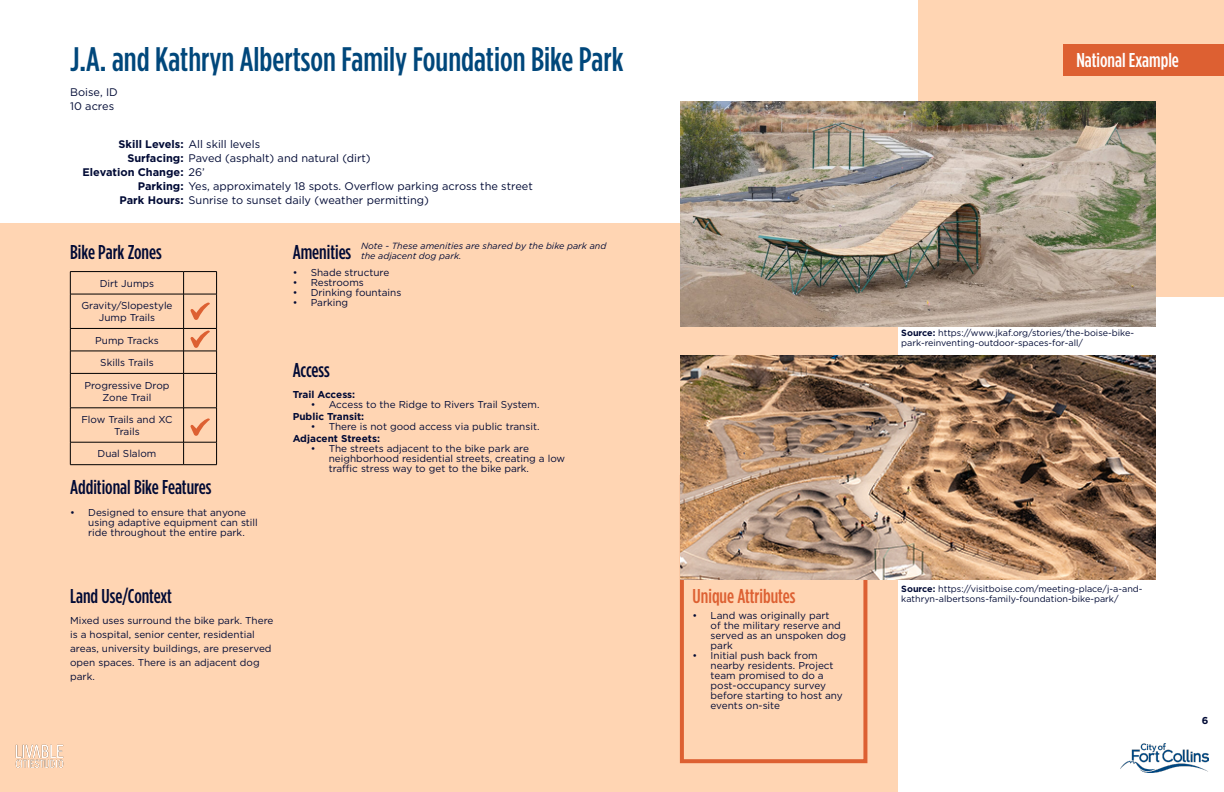
<style>
.page{position:relative;width:1224px;height:792px;background:#fff}
.page>*{position:absolute;margin:0;border:0;box-sizing:border-box;transform-origin:0 0}
.t1{font:500 34px "Gotham Condensed";color:#00477b}
.SubHeadings{font:500 20px "Gotham Condensed";color:#010a35}
.t2{font:500 20px "Gotham Condensed";color:#dd6032}
.t3{font:500 20px "Gotham Condensed";color:#fff}
.P_Spacing_Left{font:11px "Gotham";color:#010a35}
.P_Spacing_Left-2{font:700 11px "Gotham";color:#010a35}
.Paragraph_Spacing{font:11px "Gotham";color:#010a35}
.Regular_Paragraph{font:10px/10px "Gotham";color:#010a35}
.Table_Text{font:10px/12px "Gotham";color:#010a35;text-align:center}
.Regular_Paragraph-2{font:700 10px "Gotham";color:#010a35}
.Source{font:9px/10px "Gotham";color:#010a35}
.Paragraph_Spacing-2{font:italic 9px/10px "Gotham";color:#010a35}
.s1{font-weight:700}
.s2{font-weight:400}
</style>
<div class="page">
<div style="left:0;top:223px;width:897px;height:569px;background:#ffd5b3"></div>
<div style="left:918px;top:0;width:306px;height:297px;background:#ffd5b3"></div>
<div style="left:1063px;top:44px;width:161px;height:32px;background:#dd6032"></div>
<div style="left:680px;top:475px;width:187px;height:288px;border:4px solid #dd6032"></div>
<img style="left:680px;top:355px;width:476px;height:225px">
<hr style="left:70px;top:271px;width:114px;height:1px;background:#000">
<svg style="left:70px;top:272px;width:1px;height:22px"></svg>
<hr style="left:184px;top:271px;width:33px;height:1px;background:#000">
<svg style="left:183px;top:272px;width:1px;height:22px"></svg>
<svg style="left:216px;top:272px;width:1px;height:22px"></svg>
<hr style="left:70px;top:294px;width:114px;height:1px;background:#000">
<hr style="left:70px;top:294px;width:1px;height:34px;background:#000">
<hr style="left:184px;top:294px;width:33px;height:1px;background:#000">
<hr style="left:183px;top:294px;width:1px;height:34px;background:#000">
<hr style="left:216px;top:294px;width:1px;height:34px;background:#000">
<hr style="left:70px;top:328px;width:114px;height:1px;background:#000">
<hr style="left:184px;top:328px;width:33px;height:1px;background:#000">
<hr style="left:70px;top:351px;width:114px;height:1px;background:#000">
<svg style="left:70px;top:329px;width:1px;height:44px"></svg>
<hr style="left:184px;top:351px;width:33px;height:1px;background:#000">
<svg style="left:183px;top:329px;width:1px;height:44px"></svg>
<svg style="left:216px;top:329px;width:1px;height:44px"></svg>
<hr style="left:70px;top:373px;width:114px;height:1px;background:#000">
<hr style="left:70px;top:374px;width:1px;height:34px;background:#000">
<hr style="left:184px;top:373px;width:33px;height:1px;background:#000">
<hr style="left:183px;top:374px;width:1px;height:34px;background:#000">
<hr style="left:216px;top:374px;width:1px;height:34px;background:#000">
<hr style="left:70px;top:408px;width:114px;height:1px;background:#000">
<hr style="left:70px;top:408px;width:1px;height:34px;background:#000">
<hr style="left:184px;top:408px;width:33px;height:1px;background:#000">
<hr style="left:183px;top:408px;width:1px;height:34px;background:#000">
<hr style="left:216px;top:408px;width:1px;height:34px;background:#000">
<hr style="left:70px;top:442px;width:114px;height:1px;background:#000">
<svg style="left:70px;top:442px;width:1px;height:23px"></svg>
<hr style="left:184px;top:442px;width:33px;height:1px;background:#000">
<svg style="left:183px;top:442px;width:1px;height:23px"></svg>
<svg style="left:216px;top:442px;width:1px;height:23px"></svg>
<hr style="left:70px;top:465px;width:114px;height:1px;background:#000">
<hr style="left:184px;top:465px;width:33px;height:1px;background:#000">
<svg style="left:190px;top:418px;width:20px;height:18px"></svg>
<svg style="left:190px;top:330px;width:20px;height:18px"></svg>
<svg style="left:190px;top:302px;width:20px;height:18px"></svg>
<img style="left:1120px;top:744px;width:88px;height:29px">
<img style="left:680px;top:102px;width:476px;height:224px">
<img style="left:15px;top:744px;width:49px;height:24px">
<p class="t1" style="left:70px;top:40px;width:555px">J.A. and Kathryn Albertson Family Foundation Bike Park</p>
<p class="t3" style="left:1076px;top:48px;width:104px">National Example</p>
<p class="Paragraph_Spacing" style="left:70px;top:85px;width:49px">Boise, ID</p>
<p class="Paragraph_Spacing" style="left:70px;top:99px;width:45px">10 acres</p>
<p class="P_Spacing_Left" style="left:119px;top:137px;width:143px"><span class="s1">Skill Levels:</span> All skill levels</p>
<p class="P_Spacing_Left" style="left:127px;top:151px;width:245px"><span class="s1">Surfacing:</span> Paved (asphalt) and natural (dirt)</p>
<p class="P_Spacing_Left-2" style="left:83px;top:165px;width:124px">Elevation Change: <span class="s2">26’</span></p>
<p class="P_Spacing_Left" style="left:138px;top:179px;width:396px"><span class="s1">Parking:</span> Yes, approximately 18 spots. Overflow parking across the street</p>
<p class="P_Spacing_Left" style="left:120px;top:193px;width:311px"><span class="s1">Park Hours:</span> Sunrise to sunset daily (weather permitting)</p>
<p class="SubHeadings" style="left:70px;top:240px;width:93px">Bike Park Zones</p>
<p class="Table_Text" style="left:100px;top:277px;width:56px">Dirt Jumps</p>
<p class="Table_Text" style="left:81px;top:300px;width:93px">Gravity/Slopestyle<br>Jump Trails</p>
<p class="Table_Text" style="left:95px;top:334px;width:65px">Pump Tracks</p>
<p class="Table_Text" style="left:100px;top:356px;width:55px">Skills Trails</p>
<p class="Table_Text" style="left:84px;top:379px;width:87px">Progressive Drop<br>Zone Trail</p>
<p class="Table_Text" style="left:81px;top:413px;width:93px">Flow Trails and XC<br>Trails</p>
<p class="Table_Text" style="left:98px;top:448px;width:60px">Dual Slalom</p>
<p class="SubHeadings" style="left:70px;top:476px;width:143px">Additional Bike Features</p>
<p class="Regular_Paragraph" style="left:88px;top:507px;width:171px;text-indent:-18px">• Designed to ensure that anyone using adaptive equipment can still ride throughout the entire park.</p>
<p class="SubHeadings" style="left:293px;top:240px;width:60px">Amenities</p>
<p class="Paragraph_Spacing-2" style="left:361px;top:241px;width:247px">Note - These amenities are shared by the bike park and the adjacent dog park.</p>
<p class="Regular_Paragraph" style="left:293px;top:268px;width:98px">• Shade structure</p>
<p class="Regular_Paragraph" style="left:293px;top:278px;width:73px">• Restrooms</p>
<p class="Regular_Paragraph" style="left:293px;top:288px;width:110px">• Drinking fountains</p>
<p class="Regular_Paragraph" style="left:293px;top:298px;width:57px">• Parking</p>
<p class="SubHeadings" style="left:293px;top:358px;width:39px">Access</p>
<p class="Regular_Paragraph-2" style="left:293px;top:388px;width:64px">Trail Access:</p>
<p class="Regular_Paragraph" style="left:311px;top:399px;width:230px">• Access to the Ridge to Rivers Trail System.</p>
<p class="Regular_Paragraph-2" style="left:293px;top:410px;width:73px">Public Transit:</p>
<p class="Regular_Paragraph" style="left:311px;top:421px;width:230px">• There is not good access via public transit.</p>
<p class="Regular_Paragraph-2" style="left:293px;top:432px;width:89px">Adjacent Streets:</p>
<p class="Regular_Paragraph" style="left:329px;top:443px;width:238px;text-indent:-18px">• The streets adjacent to the bike park are neighborhood residential streets, creating a low traffic stress way to get to the bike park.</p>
<p class="SubHeadings" style="left:70px;top:584px;width:103px">Land Use/Context</p>
<p class="t2" style="left:693px;top:585px;width:104px">Unique Attributes</p>
<p class="Regular_Paragraph" style="left:70px;top:613px;width:205px;line-height:14px">Mixed uses surround the bike park. There is a hospital, senior center, residential areas, university buildings, are preserved open spaces. There is an adjacent dog park.</p>
<p class="Regular_Paragraph" style="left:711px;top:611px;width:137px;text-indent:-18px">• Land was originally part<br>of the military reserve and served as an unspoken dog park</p>
<p class="Regular_Paragraph" style="left:711px;top:651px;width:134px;text-indent:-18px">• Initial push back from nearby residents. Project team promised to do a post-occupancy survey before starting to host any events on-site</p>
<p class="Source" style="left:901px;top:328px;width:234px"><span class="s1">Source:</span> https://www.jkaf.org/stories/the-boise-bike&shy;park-reinventing-outdoor-spaces-for-all/</p>
<p class="Source" style="left:901px;top:583px;width:243px"><span class="s1">Source:</span> https://visitboise.com/meeting-place/j-a-and&shy;kathryn-albertsons-family-foundation-bike-park/</p>
<p class="Regular_Paragraph-2" style="left:1202px;top:714px;width:8px">6</p>
</div>
